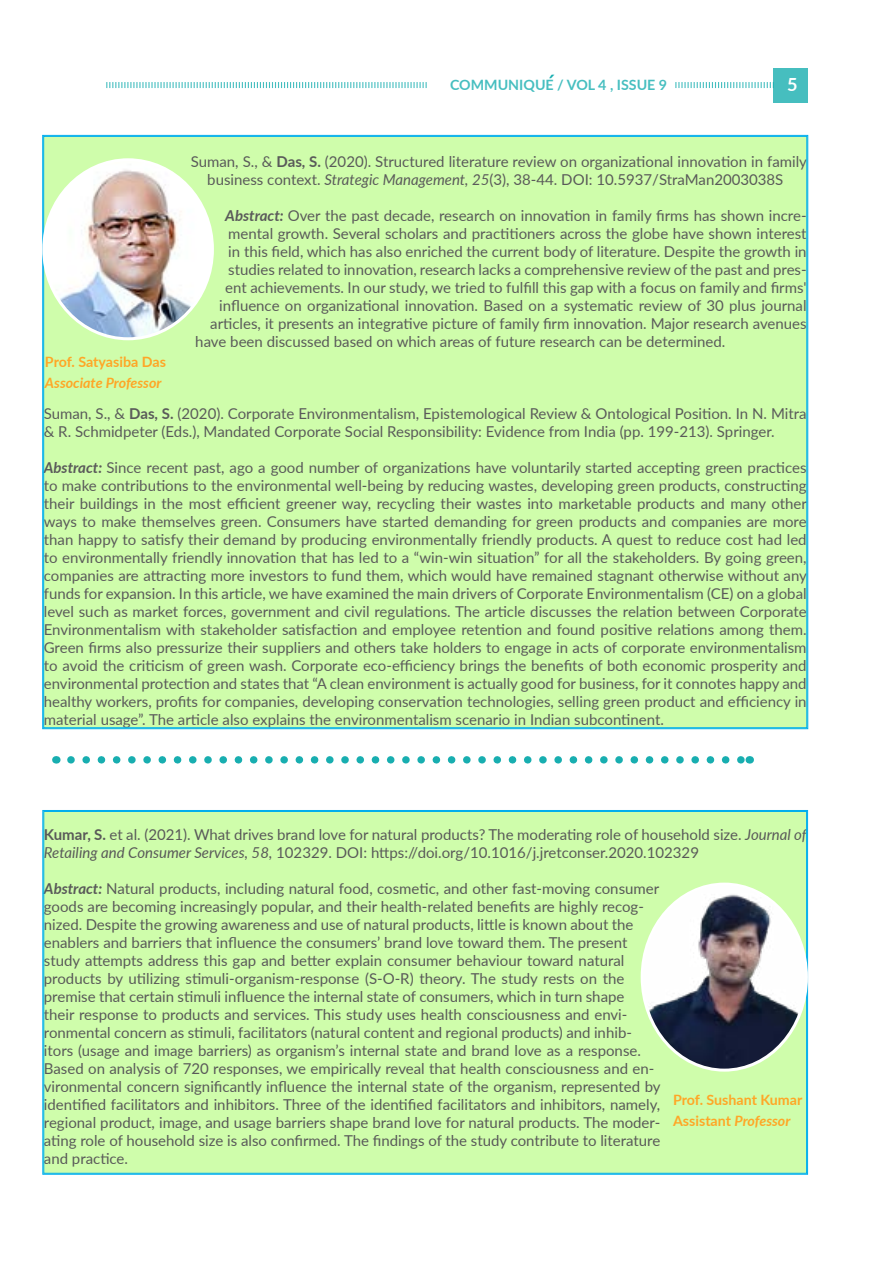
<style>
.page{position:relative;width:893px;height:1263px;background:#fff}
.page>*{position:absolute;margin:0;border:0;box-sizing:border-box;transform-origin:0 0}
.t1{font:700 18.15px "Lato";color:#fff}
.t2{font:15px/18px "Lato";color:#5a5a5a;text-align:center}
.t3{font:15px/18px "Lato";color:#595959}
.t4{font:700 14.25px/21px "Lato";color:#ffa626}
.t5{font:700 14.25px "Lato";color:#18aeb0}
.t6{font:italic 700 14.25px "Lato";color:#ffa626}
.s1{font-weight:700}
.s2{font-style:italic}
.s3{color:#595959}
.s4{font-weight:700;font-style:italic}
</style>
<div class="page">
<div style="left:774px;top:68px;width:34px;height:34px;background:#46bebf"></div>
<svg style="left:675px;top:82px;width:99px;height:6px"></svg>
<svg style="left:106px;top:82px;width:321px;height:6px"></svg>
<div style="left:42px;top:135px;width:766px;height:594px;background:#cffdab"></div>
<img style="left:44px;top:160px;width:168px;height:179px">
<div style="left:42px;top:810px;width:766px;height:365px;background:#cffdab"></div>
<img style="left:642px;top:884px;width:164px;height:186px">
<svg style="left:71px;top:756px;width:671px;height:8px"></svg>
<p class="t5" style="left:450px;top:74px;width:219px">COMMUNIQUE / VOL 4 , ISSUE 9</p>
<p class="t1" style="left:787px;top:71px;width:12px">5</p>
<p class="t4" style="left:45px;top:351px;width:122px">Prof. Satyasiba Das</p>
<p class="t6" style="left:45px;top:373px;width:118px">Associate Professor</p>
<p class="t2" style="left:191px;top:151px;width:618px">Suman, S., &amp; <span class="s1">Das, S.</span> (2020). Structured literature review on organizational innovation in family business context. <span class="s2">Strategic Management, 25</span>(3), 38-44. <span class="s3">DOI: 10.5937/StraMan2003038S</span></p>
<p class="t2" style="left:225px;top:205px;width:583px"><span class="s4">Abstract:</span> Over the past decade, research on innovation in family firms has shown incre-</p>
<p class="t2" style="left:228px;top:223px;width:580px">mental growth. Several scholars and practitioners across the globe have shown interest</p>
<p class="t2" style="left:228px;top:241px;width:580px">in this field, which has also enriched the current body of literature. Despite the growth in</p>
<p class="t2" style="left:228px;top:259px;width:580px">studies related to innovation, research lacks a comprehensive review of the past and pres-</p>
<p class="t2" style="left:225px;top:277px;width:583px">ent achievements. In our study, we tried to fulfill this gap with a focus on family and firms'</p>
<p class="t2" style="left:219px;top:295px;width:589px">influence on organizational innovation. Based on a systematic review of 30 plus journal</p>
<p class="t2" style="left:210px;top:313px;width:598px">articles, it presents an integrative picture of family firm innovation. Major research avenues</p>
<p class="t2" style="left:195px;top:331px;width:531px">have been discussed based on which areas of future research can be determined.</p>
<p class="t2" style="left:44px;top:403px;width:764px;text-align:left">Suman, S., &amp; <span class="s1">Das, S.</span> (2020). Corporate Environmentalism, Epistemological Review &amp; Ontological Position. In N. Mitra &amp; R. Schmidpeter (Eds.), Mandated Corporate Social Responsibility: Evidence from India (pp. 199-213). Springer.</p>
<p class="t2" style="left:44px;top:457px;width:765px;text-align:justify"><span class="s4">Abstract:</span> Since recent past, ago a good number of organizations have voluntarily started accepting green practices to make contributions to the environmental well-being by reducing wastes, developing green products, constructing their buildings in the most efficient greener way, recycling their wastes into marketable products and many other ways to make themselves green. Consumers have started demanding for green products and companies are more than happy to satisfy their demand by producing environmentally friendly products. A quest to reduce cost had led to environmentally friendly innovation that has led to a “win-win situation” for all the stakeholders. By going green, companies are attracting more investors to fund them, which would have remained stagnant otherwise without any funds for expansion. In this article, we have examined the main drivers of Corporate Environmentalism (CE) on a global level such as market forces, government and civil regulations. The article discusses the relation between Corporate Environmentalism with stakeholder satisfaction and employee retention and found positive relations among them.<br>Green firms also pressurize their suppliers and others take holders to engage in acts of corporate environmentalism to avoid the criticism of green wash. Corporate eco-efficiency brings the benefits of both economic prosperity and environmental protection and states that “A clean environment is actually good for business, for it connotes happy and healthy workers, profits for companies, developing conservation technologies, selling green product and efficiency in material usage”. The article also explains the environmentalism scenario in Indian subcontinent.</p>
<p class="t3" style="left:44px;top:825px;width:764px"><span class="s1">Kumar, S.</span> et al. (2021). What drives brand love for natural products? The moderating role of household size. <span class="s2">Journal of<br>Retailing and Consumer Services, 58,</span> 102329. DOI: https://doi.org/10.1016/j.jretconser.2020.102329</p>
<p class="t3" style="left:44px;top:879px;width:618px"><span class="s4">Abstract:</span> Natural products, including natural food, cosmetic, and other fast-moving consumer goods are becoming increasingly popular, and their health-related benefits are highly recog&shy;nized. Despite the growing awareness and use of natural products, little is known about the enablers and barriers that influence the consumers’ brand love toward them. The present study attempts address this gap and better explain consumer behaviour toward natural products by utilizing stimuli-organism-response (S-O-R) theory. The study rests on the premise that certain stimuli influence the internal state of consumers, which in turn shape<br>their response to products and services. This study uses health consciousness and envi&shy;ronmental concern as stimuli, facilitators (natural content and regional products) and inhib&shy;itors (usage and image barriers) as organism’s internal state and brand love as a response.<br>Based on analysis of 720 responses, we empirically reveal that health consciousness and en&shy;vironmental concern significantly influence the internal state of the organism, represented by identified facilitators and inhibitors. Three of the identified facilitators and inhibitors, namely, regional product, image, and usage barriers shape brand love for natural products. The moder&shy;ating role of household size is also confirmed. The findings of the study contribute to literature and practice.</p>
<p class="t4" style="left:673px;top:1089px;width:131px">Prof. Sushant Kumar<br>Assistant <span class="s2">Professor</span></p>
</div>
